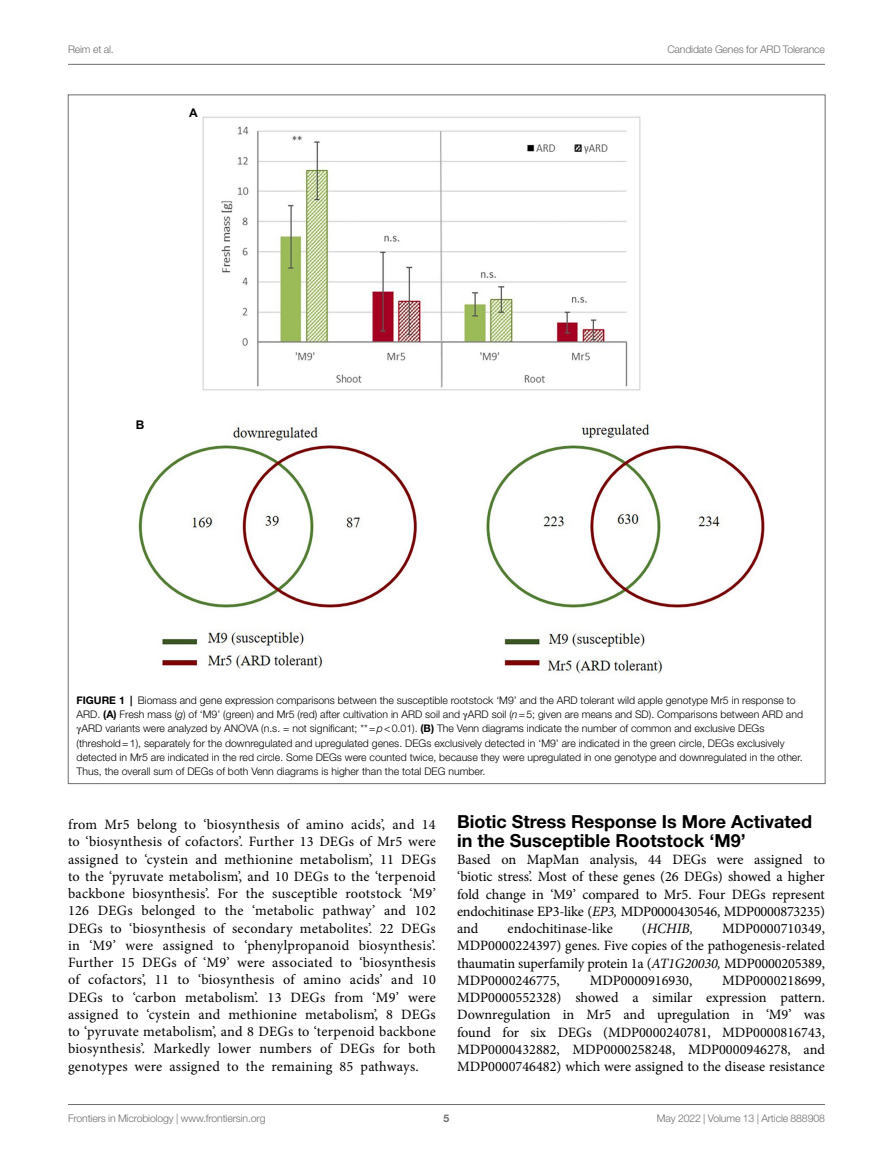
<style>
.page{position:relative;width:893px;height:1170px;background:#fff}
.page>*{position:absolute;margin:0;border:0;box-sizing:border-box;transform-origin:0 0}
.HEAD_2{font:700 18px/18.8px "Helvetica Neue LT Std";color:#000}
.TEXT_FLUSH{font:14.25px/17.2px "Minion Pro";color:#000;text-align:justify}
.TEXT_FLUSH-2{font:italic 14.25px "Minion Pro";color:#000}
.t1{font:700 12px "Arial";color:#000}
.FIG_LEG{font:300 10.5px/14.2px "Helvetica Neue LT Std";color:#000}
.t2{font:300 10.5px "Helvetica Neue LT Std";letter-spacing:-.015em;color:#6d6e71}
.t3{font:700 10.5px "Helvetica Neue LT Std";color:#6d6e71}
.s1{font-weight:700}
.s2{font-style:italic}
.s3{font-family:"STIX General";font-weight:400}
.s4{font-style:normal}
</style>
<div class="page">
<hr style="left:68px;top:64px;width:757px;height:1px;background:#6d6e71">
<hr style="left:68px;top:1104px;width:757px;height:1px;background:#6d6e71">
<img style="left:138px;top:116px;width:627px;height:558px">
<p class="t2" style="left:68px;top:42px;width:47px">Reim et al.</p>
<p class="t2" style="left:667px;top:42px;width:159px">Candidate Genes for ARD Tolerance</p>
<p class="t1" style="left:189px;top:104px;width:10px">A</p>
<p class="t1" style="left:136px;top:416px;width:10px">B</p>
<p class="FIG_LEG" style="left:77px;top:692px;width:728px"><span class="s1">FIGURE 1 |</span> Biomass and gene expression comparisons between the susceptible rootstock ‘M9’ and the ARD tolerant wild apple genotype Mr5 in response to ARD. <span class="s1">(A)</span> Fresh mass (<span class="s2">g</span>) of ‘M9’ (green) and Mr5 (red) after cultivation in ARD soil and <span class="s3">γ</span>ARD soil (<span class="s2">n</span>=5; given are means and SD). Comparisons between ARD and <span class="s3">γ</span>ARD variants were analyzed by ANOVA (n.s. = not significant; **=<span class="s2">p</span>&lt;0.01). <span class="s1">(B)</span> The Venn diagrams indicate the number of common and exclusive DEGs (threshold=1), separately for the downregulated and upregulated genes. DEGs exclusively detected in ‘M9’ are indicated in the green circle, DEGs exclusively detected in Mr5 are indicated in the red circle. Some DEGs were counted twice, because they were upregulated in one genotype and downregulated in the other.<br>Thus, the overall sum of DEGs of both Venn diagrams is higher than the total DEG number.</p>
<p class="TEXT_FLUSH" style="left:68px;top:815px;width:369px">from Mr5 belong to ‘biosynthesis of amino acids’, and 14 to ‘biosynthesis of cofactors’. Further 13 DEGs of Mr5 were assigned to ‘cystein and methionine metabolism’, 11 DEGs to the ‘pyruvate metabolism’, and 10 DEGs to the ‘terpenoid backbone biosynthesis’. For the susceptible rootstock ‘M9’ 126 DEGs belonged to the ‘metabolic pathway’ and 102<br>DEGs to ‘biosynthesis of secondary metabolites’. 22 DEGs in ‘M9’ were assigned to ‘phenylpropanoid biosynthesis’.<br>Further 15 DEGs of ‘M9’ were associated to ‘biosynthesis of cofactors’, 11 to ‘biosynthesis of amino acids’ and 10<br>DEGs to ‘carbon metabolism’. 13 DEGs from ‘M9’ were assigned to ‘cystein and methionine metabolism’, 8 DEGs to ‘pyruvate metabolism’, and 8 DEGs to ‘terpenoid backbone biosynthesis’. Markedly lower numbers of DEGs for both genotypes were assigned to the remaining 85 pathways.</p>
<p class="HEAD_2" style="left:457px;top:811px;width:356px">Biotic Stress Response Is More Activated in the Susceptible Rootstock ‘M9’</p>
<p class="TEXT_FLUSH" style="left:457px;top:850px;width:369px">Based on MapMan analysis, 44 DEGs were assigned to ‘biotic stress’. Most of these genes (26 DEGs) showed a higher fold change in ‘M9’ compared to Mr5. Four DEGs represent endochitinase EP3-like (<span class="s2">EP3,</span> MDP0000430546, MDP0000873235) and</p>
<p class="TEXT_FLUSH" style="left:508px;top:919px;width:107px">endochitinase-like</p>
<p class="TEXT_FLUSH-2" style="left:642px;top:919px;width:53px"><span class="s4">(</span>HCHIB,</p>
<p class="TEXT_FLUSH" style="left:457px;top:919px;width:369px;text-indent:265px">MDP0000710349, MDP0000224397) genes. Five copies of the pathogenesis-related thaumatin superfamily protein 1a (<span class="s2">AT1G20030,</span> MDP0000205389, MDP0000246775,</p>
<p class="TEXT_FLUSH" style="left:457px;top:971px;width:369px;text-indent:265px">MDP0000218699, MDP0000552328) showed a similar expression pattern.<br>Downregulation in Mr5 and upregulation in ‘M9’ was found for six DEGs (MDP0000240781, MDP0000816743, MDP0000432882, MDP0000258248, MDP0000946278, and MDP0000746482) which were assigned to the disease resistance</p>
<p class="TEXT_FLUSH" style="left:590px;top:971px;width:104px">MDP0000916930,</p>
<p class="t2" style="left:68px;top:1111px;width:199px">Frontiers in Microbiology | www.frontiersin.org</p>
<p class="t3" style="left:444px;top:1111px;width:7px">5</p>
<p class="t2" style="left:657px;top:1111px;width:169px">May 2022 | Volume 13 | Article 888908</p>
</div>
